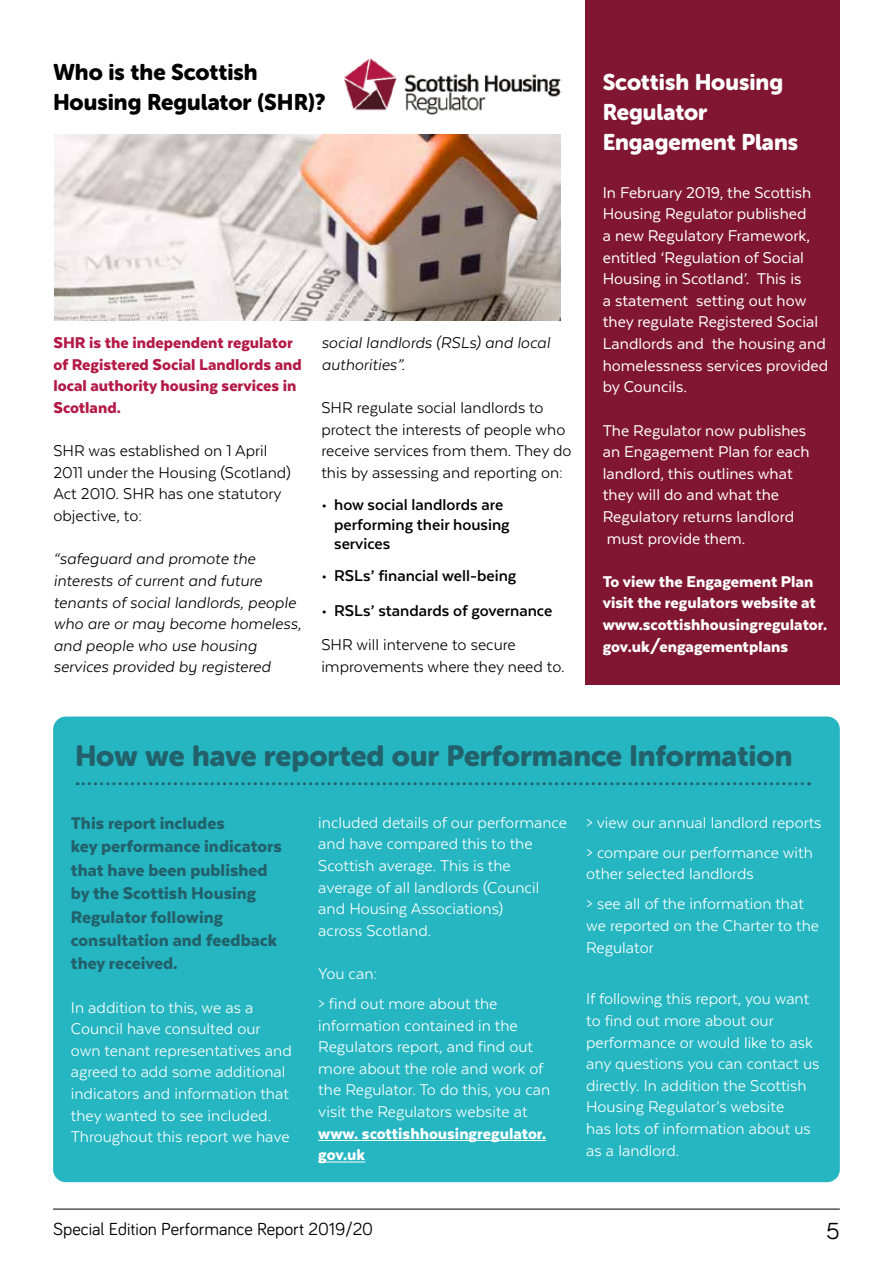
<style>
.page{position:relative;width:893px;height:1263px;background:#fff}
.page>*{position:absolute;margin:0;border:0;box-sizing:border-box;transform-origin:0 0}
.t1{font:28.95px "Museo Sans Rounded 900";color:#22616b}
.t2{font:24px "Bariol";color:#000}
.t3{font:22.5px/30px "Museo Sans Rounded 900";color:#fff}
.t4{font:22.5px/30px "Museo Sans Rounded 900";color:#000}
.t5{font:900 19.5px/23.4px "Texta";color:#22616b}
.t6{font:18px/21.6px "Texta";color:#fff}
.t7{font:18px/21.6px "Texta";color:#fff}
.t8{font:18px/21.6px "Texta";color:#000}
.t9{font:italic 18px/21.6px "Texta";color:#000}
.t10{font:700 18px/19.5px "Texta";color:#000}
.t11{font:900 18px/21.6px "Texta";color:#fff}
.t12{font:900 18px/21.6px "Texta";color:#b31947}
.t13{font:18px "Bariol";color:#000}
.s1{font-weight:900}
</style>
<div class="page">
<hr style="left:53px;top:1209px;width:787px;height:1px;background:#000">
<div style="left:585px;top:0;width:255px;height:685px;background:#811633"></div>
<img style="left:54px;top:134px;width:506px;height:186px">
<img style="left:344px;top:58px;width:217px;height:57px">
<div style="left:53px;top:716px;width:787px;height:466px;background:#25b6c1;border-radius:13px"></div>
<hr style="left:318px;top:1140px;width:228px;height:1px;background:#fff">
<hr style="left:318px;top:1161px;width:47px;height:1px;background:#fff">
<svg style="left:77px;top:782px;width:733px;height:3px"></svg>
<h3 class="t4" style="left:53px;top:58px;width:274px">Who is the Scottish<br>Housing Regulator (SHR)?</h3>
<p class="t12" style="left:53px;top:332px;width:250px">SHR is the independent regulator of Registered Social Landlords and local authority housing services in<br>Scotland.</p>
<p class="t8" style="left:53px;top:440px;width:239px">SHR was established on 1 April<br>2011 under the Housing (Scotland)<br>Act 2010. SHR has one statutory objective, to:</p>
<p class="t9" style="left:53px;top:548px;width:249px">“safeguard and promote the interests of current and future tenants of social landlords, people who are or may become homeless, and people who use housing services provided by registered</p>
<p class="t9" style="left:321px;top:332px;width:230px">social landlords (RSLs) and local authorities”.</p>
<p class="t8" style="left:321px;top:397px;width:252px">SHR regulate social landlords to protect the interests of people who receive services from them. They do this by assessing and reporting on:</p>
<p class="t10" style="left:334px;top:495px;width:177px;text-indent:-13px">• how social landlords are performing their housing services</p>
<p class="t10" style="left:321px;top:566px;width:197px">• RSLs’ financial well-being</p>
<p class="t10" style="left:321px;top:600px;width:232px">• RSLs’ standards of governance</p>
<p class="t8" style="left:321px;top:634px;width:245px">SHR will intervene to secure improvements where they need to.</p>
<h3 class="t3" style="left:603px;top:67px;width:197px">Scottish Housing<br>Regulator<br>Engagement Plans</h3>
<p class="t7" style="left:603px;top:181px;width:227px">In February 2019, the Scottish<br>Housing Regulator published<br>a new Regulatory Framework, entitled ‘Regulation of Social<br>Housing in Scotland’. This is<br>a statement setting out how they regulate Registered Social<br>Landlords and the housing and homelessness services provided by Councils.</p>
<p class="t7" style="left:603px;top:419px;width:208px">The Regulator now publishes an Engagement Plan for each landlord, this outlines what they will do and what the<br>Regulatory returns landlord</p>
<p class="t7" style="left:607px;top:527px;width:140px">must provide them.</p>
<p class="t11" style="left:603px;top:570px;width:226px">To view the Engagement Plan visit the regulators website at www.scottishhousingregulator. gov.uk/engagementplans</p>
<p class="t1" style="left:75px;top:739px;width:719px">How we have reported our Performance Information</p>
<p class="t5" style="left:71px;top:811px;width:212px">This report includes<br>key performance indicators that have been published by the Scottish Housing<br>Regulator following consultation and feedback they received.</p>
<p class="t6" style="left:71px;top:996px;width:222px">In addition to this, we as a<br>Council have consulted our own tenant representatives and agreed to add some additional indicators and information that they wanted to see included.<br>Throughout this report we have</p>
<p class="t6" style="left:318px;top:811px;width:250px">included details of our performance and have compared this to the<br>Scottish average. This is the average of all landlords (Council and Housing Associations)<br>across Scotland.</p>
<p class="t6" style="left:318px;top:958px;width:181px;line-height:30.2px">You can:<br>&gt; find out more about the</p>
<p class="t6" style="left:318px;top:1014px;width:234px">information contained in the<br>Regulators report, and find out more about the role and work of the Regulator. To do this, you can visit the Regulators website at <span class="s1">www. scottishhousingregulator. gov.uk</span></p>
<p class="t6" style="left:586px;top:807px;width:237px;line-height:30.2px">&gt; view our annual landlord reports &gt; compare our performance with</p>
<p class="t6" style="left:586px;top:859px;width:219px;line-height:30.2px">other selected landlords<br>&gt; see all of the information that</p>
<p class="t6" style="left:586px;top:915px;width:234px">we reported on the Charter to the<br>Regulator</p>
<p class="t6" style="left:586px;top:988px;width:235px">If following this report, you want to find out more about our performance or would like to ask any questions you can contact us directly. In addition the Scottish<br>Housing Regulator’s website<br>has lots of information about us as a landlord.</p>
<p class="t13" style="left:53px;top:1216px;width:321px">Special Edition Performance Report 2019/20</p>
<h2 class="t2" style="left:826px;top:1215px;width:15px">5</h2>
</div>
